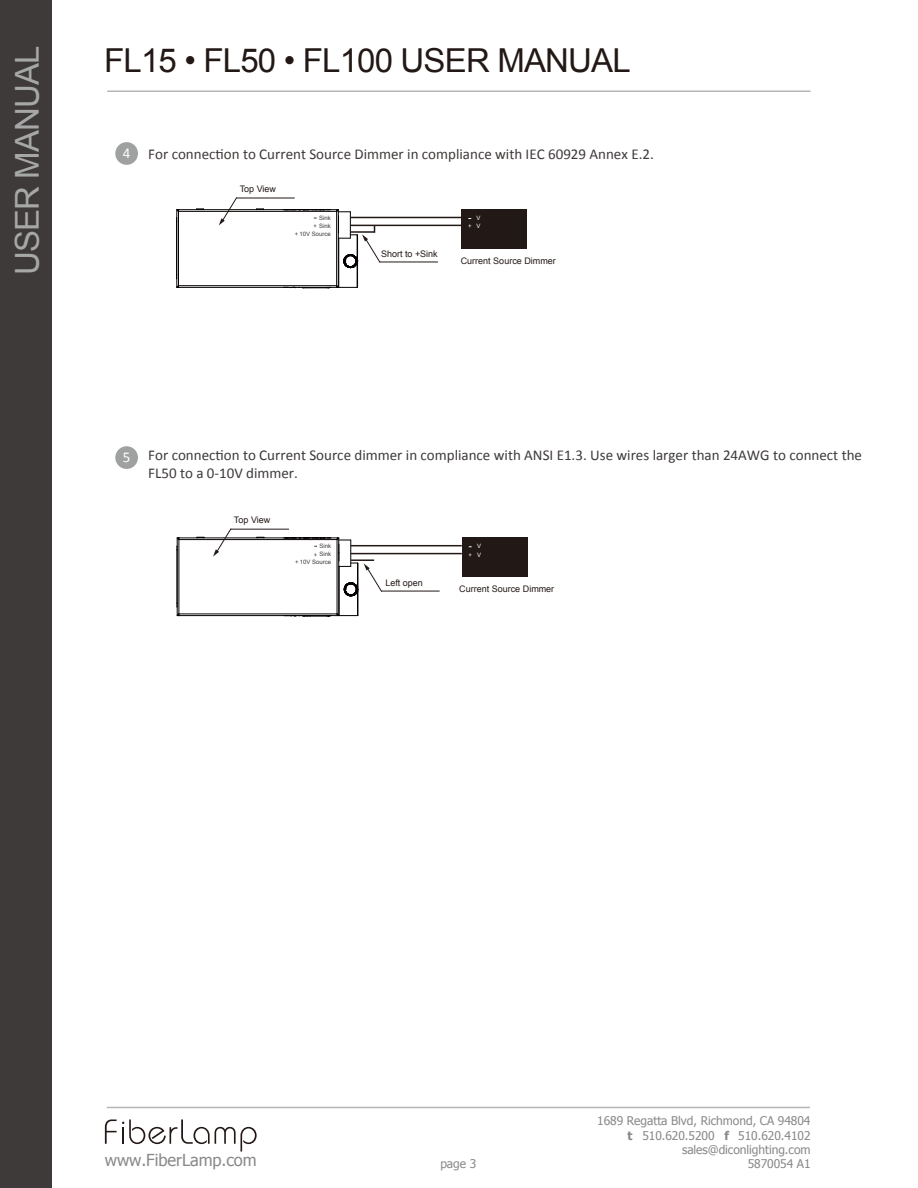
<style>
.page{position:relative;width:918px;height:1188px;background:#fff}
.page>*{position:absolute;margin:0;border:0;box-sizing:border-box;transform-origin:0 0}
.t1{font:33px "Arial";letter-spacing:-.025em;color:#221815}
.t2{font:33px "Arial";letter-spacing:-.025em;color:#a6a7a7}
.t3{font:16.5px "Tahoma";letter-spacing:-.005em;color:#898989}
.t4{font:15px/18px "Calibri";color:#3e3a39}
.t5{font:15px "Calibri";color:#fff}
.t6{font:12px/14.4px "Tahoma";letter-spacing:-.005em;color:#898989}
.t7{font:9px "Arial";color:#221815}
.t8{font:6px/8.2px "Arial";color:#3e3a39;text-align:right}
.t9{font:6px/8.2px "Arial";color:#fff;text-align:right}
.s1{color:#fff}
.s2{font-weight:700}
</style>
<div class="page">
<svg style="left:105px;top:1119px;width:152px;height:33px"></svg>
<hr style="left:107px;top:90px;width:704px;height:2px;background:#b5b6b6">
<hr style="left:107px;top:1107px;width:703px;height:1px;background:#b5b6b6">
<div style="left:0;top:0;width:52px;height:1188px;background:#3e3a39"></div>
<div style="left:461px;top:209px;width:66px;height:39px;background:#221815"></div>
<div style="left:115px;top:142px;width:23px;height:23px;background:#9fa0a0;border-radius:50%"></div>
<div style="left:115px;top:446px;width:23px;height:23px;background:#9fa0a0;border-radius:50%"></div>
<hr style="left:176px;top:222px;width:1px;height:53px;background:#040000">
<hr style="left:178px;top:287px;width:159px;height:1px;background:#040000">
<hr style="left:178px;top:285px;width:159px;height:1px;background:#040000">
<hr style="left:336px;top:211px;width:1px;height:75px;background:#040000">
<hr style="left:178px;top:211px;width:1px;height:75px;background:#040000">
<hr style="left:177px;top:210px;width:1px;height:77px;background:#040000">
<hr style="left:178px;top:209px;width:159px;height:1px;background:#040000">
<hr style="left:178px;top:211px;width:159px;height:1px;background:#040000">
<hr style="left:357px;top:235px;width:1px;height:52px;background:#040000">
<hr style="left:338px;top:238px;width:1px;height:49px;background:#040000">
<svg style="left:284px;top:285px;width:74px;height:4px"></svg>
<hr style="left:350px;top:217px;width:111px;height:1px;background:#221815">
<hr style="left:350px;top:225px;width:111px;height:1px;background:#221815">
<div style="left:462px;top:537px;width:66px;height:40px;background:#221815"></div>
<hr style="left:338px;top:538px;width:1px;height:78px;background:#040000">
<hr style="left:178px;top:615px;width:159px;height:1px;background:#040000">
<hr style="left:179px;top:614px;width:158px;height:1px;background:#040000">
<hr style="left:337px;top:540px;width:1px;height:74px;background:#040000">
<hr style="left:179px;top:540px;width:1px;height:74px;background:#040000">
<hr style="left:177px;top:538px;width:1px;height:78px;background:#040000">
<hr style="left:178px;top:538px;width:159px;height:1px;background:#040000">
<hr style="left:179px;top:539px;width:158px;height:1px;background:#040000">
<hr style="left:358px;top:563px;width:1px;height:52px;background:#040000">
<hr style="left:357px;top:563px;width:1px;height:53px;background:#040000">
<hr style="left:339px;top:566px;width:1px;height:50px;background:#040000">
<svg style="left:344px;top:583px;width:13px;height:14px"></svg>
<svg style="left:284px;top:615px;width:47px;height:2px"></svg>
<svg style="left:337px;top:538px;width:21px;height:29px"></svg>
<svg style="left:337px;top:614px;width:22px;height:3px"></svg>
<hr style="left:351px;top:545px;width:111px;height:1px;background:#221815">
<hr style="left:351px;top:553px;width:111px;height:1px;background:#221815">
<hr style="left:351px;top:559px;width:23px;height:2px;background:#221815">
<hr style="left:237px;top:198px;width:57px;height:1px;background:#221815">
<svg style="left:219px;top:197px;width:19px;height:28px"></svg>
<hr style="left:380px;top:262px;width:58px;height:1px;background:#221815">
<svg style="left:283px;top:209px;width:98px;height:60px"></svg>
<hr style="left:381px;top:591px;width:58px;height:1px;background:#221815">
<svg style="left:364px;top:563px;width:19px;height:29px"></svg>
<hr style="left:231px;top:529px;width:58px;height:1px;background:#221815">
<svg style="left:213px;top:528px;width:19px;height:29px"></svg>
<h1 class="t2" style="left:5px;top:275px;width:232px;rotate:-90deg">USER MANUAL</h1>
<h1 class="t1" style="left:104px;top:39px;width:528px">FL15 • FL50 • FL100 USER MANUAL</h1>
<p class="t4" style="left:123px;top:145px;width:532px"><span class="s1">4</span> For connection to Current Source Dimmer in compliance with IEC 60929 Annex E.2.</p>
<p class="t7" style="left:240px;top:183px;width:38px">Top View</p>
<p class="t8" style="left:295px;top:214px;width:38px">Sink<br>+ Sink<br>+ 10V Source</p>
<p class="t7" style="left:381px;top:248px;width:58px">Short to +Sink</p>
<p class="t9" style="left:468px;top:214px;width:14px">V<br>+ V</p>
<p class="t7" style="left:461px;top:255px;width:97px">Current Source Dimmer</p>
<p class="t5" style="left:123px;top:448px;width:9px">5</p>
<p class="t4" style="left:148px;top:446px;width:715px">For connection to Current Source dimmer in compliance with ANSI E1.3. Use wires larger than 24AWG to connect the<br>FL50 to a 0-10V dimmer.</p>
<p class="t7" style="left:234px;top:514px;width:38px">Top View</p>
<p class="t8" style="left:295px;top:542px;width:38px">Sink<br>+ Sink<br>+ 10V Source</p>
<p class="t7" style="left:385px;top:577px;width:39px">Left open</p>
<p class="t9" style="left:469px;top:542px;width:14px">V<br>+ V</p>
<p class="t7" style="left:459px;top:583px;width:97px">Current Source Dimmer</p>
<p class="t3" style="left:105px;top:1149px;width:153px">www.FiberLamp.com</p>
<p class="t6" style="left:440px;top:1156px;width:37px">page 3</p>
<p class="t6" style="left:628px;top:1113px;width:184px;text-indent:-30px">1689 Regatta Blvd, Richmond, CA 94804 <span class="s2">t</span> 510.620.5200</p>
<p class="t6" style="left:724px;top:1127px;width:88px"><span class="s2">f</span> 510.620.4102</p>
<p class="t6" style="left:748px;top:1156px;width:64px">5870054 A1</p>
<p class="t6" style="left:682px;top:1142px;width:130px">sales@diconlighting.com</p>
</div>
